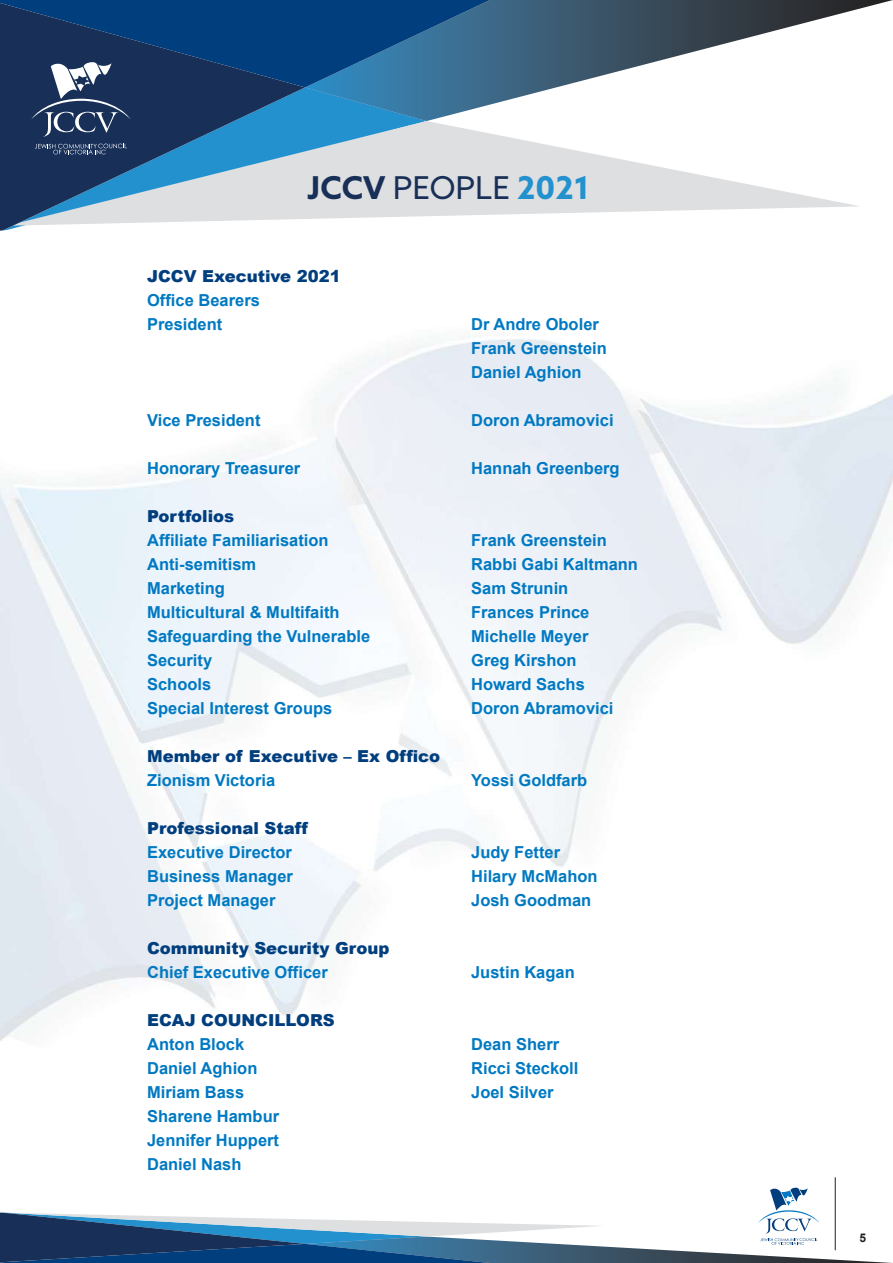
<style>
.page{position:relative;width:893px;height:1263px;background:#fff}
.page>*{position:absolute;margin:0;border:0;box-sizing:border-box;transform-origin:0 0}
.t1{font:31.5px "Azo Sans";color:#183058}
.t2{font:700 16.5px/24px "Arial";color:#0079c2}
.t3{font:900 16.5px "Arial";color:#003e7e}
.t4{font:700 12px "Arial";color:#231f20}
.s1{font-weight:700}
.s2{font-weight:700;color:#2491cf}
</style>
<div class="page">
<img style="left:0;top:339px;width:893px;height:848px">
<svg style="left:490px;top:0;width:403px;height:105px"></svg>
<svg style="left:305px;top:133px;width:554px;height:86px;fill:#dedfe0"></svg>
<svg style="left:0;top:137px;width:305px;height:94px;background:#7899b4"></svg>
<svg style="left:0;top:1187px;width:892px;height:76px"></svg>
<hr style="left:835px;top:1177px;width:1px;height:73px;background:#231f20">
<svg style="left:0;top:0;width:490px;height:137px;background:#225483"></svg>
<svg style="left:35px;top:144px;width:92px;height:10px"></svg>
<h1 class="t1" style="left:308px;top:167px;width:284px"><span class="s1">JCCV</span> PEOPLE <span class="s2">2021</span></h1>
<p class="t3" style="left:147px;top:264px;width:195px">JCCV Executive 2021</p>
<p class="t2" style="left:147px;top:288px;width:114px">Office Bearers<br>President</p>
<p class="t2" style="left:471px;top:312px;width:137px">Dr Andre Oboler<br>Frank Greenstein<br>Daniel Aghion</p>
<p class="t2" style="left:147px;top:408px;width:115px">Vice President</p>
<p class="t2" style="left:471px;top:408px;width:144px">Doron Abramovici</p>
<p class="t2" style="left:147px;top:456px;width:155px">Honorary Treasurer</p>
<p class="t2" style="left:471px;top:456px;width:150px">Hannah Greenberg</p>
<p class="t3" style="left:147px;top:504px;width:89px">Portfolios</p>
<p class="t2" style="left:147px;top:528px;width:183px">Affiliate Familiarisation</p>
<p class="t2" style="left:471px;top:528px;width:137px">Frank Greenstein</p>
<p class="t2" style="left:147px;top:552px;width:111px">Anti-semitism</p>
<p class="t2" style="left:471px;top:552px;width:168px">Rabbi Gabi Kaltmann</p>
<p class="t2" style="left:147px;top:576px;width:79px">Marketing</p>
<p class="t2" style="left:471px;top:576px;width:99px">Sam Strunin</p>
<p class="t2" style="left:147px;top:600px;width:194px">Multicultural &amp; Multifaith</p>
<p class="t2" style="left:471px;top:600px;width:120px">Frances Prince</p>
<p class="t2" style="left:147px;top:624px;width:225px">Safeguarding the Vulnerable</p>
<p class="t2" style="left:471px;top:624px;width:119px">Michelle Meyer</p>
<p class="t2" style="left:147px;top:648px;width:67px">Security</p>
<p class="t2" style="left:471px;top:648px;width:107px">Greg Kirshon</p>
<p class="t2" style="left:147px;top:672px;width:66px">Schools</p>
<p class="t2" style="left:471px;top:672px;width:115px">Howard Sachs</p>
<p class="t2" style="left:147px;top:696px;width:187px">Special Interest Groups</p>
<p class="t2" style="left:471px;top:696px;width:144px">Doron Abramovici</p>
<p class="t3" style="left:147px;top:744px;width:295px">Member of Executive – Ex Offico</p>
<p class="t2" style="left:147px;top:768px;width:130px">Zionism Victoria</p>
<p class="t2" style="left:471px;top:768px;width:118px">Yossi Goldfarb</p>
<p class="t3" style="left:147px;top:816px;width:162px">Professional Staff</p>
<p class="t2" style="left:147px;top:840px;width:146px">Executive Director</p>
<p class="t2" style="left:471px;top:840px;width:90px">Judy Fetter</p>
<p class="t2" style="left:147px;top:864px;width:147px">Business Manager</p>
<p class="t2" style="left:471px;top:864px;width:128px">Hilary McMahon</p>
<p class="t2" style="left:147px;top:888px;width:130px">Project Manager</p>
<p class="t2" style="left:471px;top:888px;width:122px">Josh Goodman</p>
<p class="t3" style="left:147px;top:936px;width:244px">Community Security Group</p>
<p class="t2" style="left:147px;top:960px;width:182px">Chief Executive Officer</p>
<p class="t2" style="left:471px;top:960px;width:105px">Justin Kagan</p>
<p class="t3" style="left:147px;top:1008px;width:189px">ECAJ COUNCILLORS</p>
<p class="t2" style="left:147px;top:1032px;width:99px">Anton Block</p>
<p class="t2" style="left:471px;top:1032px;width:90px">Dean Sherr</p>
<p class="t2" style="left:147px;top:1056px;width:112px">Daniel Aghion</p>
<p class="t2" style="left:471px;top:1056px;width:109px">Ricci Steckoll</p>
<p class="t2" style="left:147px;top:1080px;width:99px">Miriam Bass</p>
<p class="t2" style="left:471px;top:1080px;width:84px">Joel Silver</p>
<p class="t2" style="left:147px;top:1104px;width:134px;text-align:justify">Sharene Hambur Jennifer Huppert Daniel Nash</p>
<p class="t4" style="left:859px;top:1230px;width:8px">5</p>
</div>
